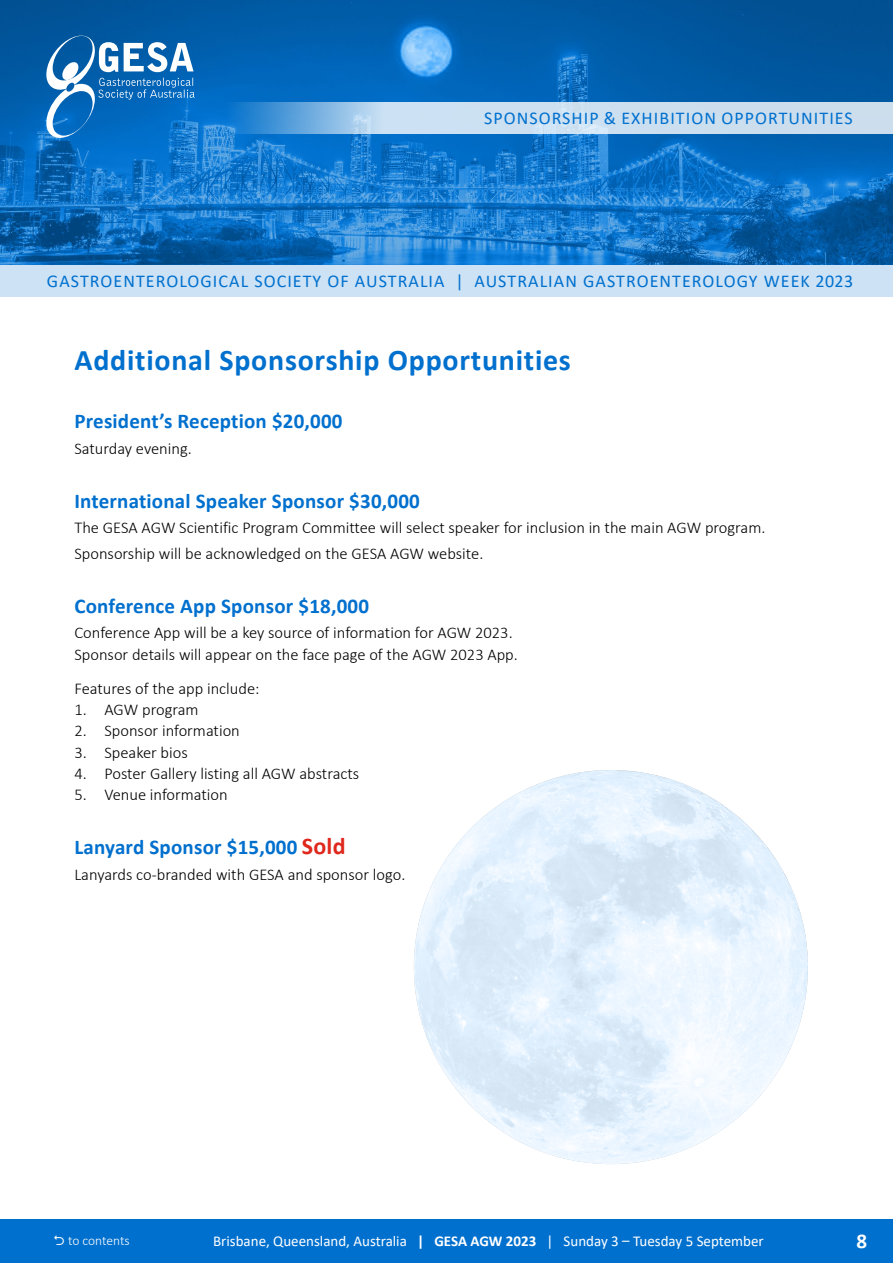
<style>
.page{position:relative;width:893px;height:1263px;background:#fff}
.page>*{position:absolute;margin:0;border:0;box-sizing:border-box;transform-origin:0 0}
.t1{font:700 30px "Calibri";letter-spacing:.025em;color:#0070ce}
.t2{font:700 21px "Calibri";letter-spacing:.01em;color:#0070ce}
.t3{font:700 21px "Calibri";color:#fff}
.t4{font:18px "Calibri";letter-spacing:.06em;color:#0070ce}
.t5{font:300 16.5px/25.5px "Calibri";color:#000}
.t6{font:15px "Calibri";color:#fff}
.t7{font:300 13.5px "Calibri";letter-spacing:-.01em;color:#fff}
.s1{font-size:24px;color:#df271c}
.s2{font-weight:700}
</style>
<div class="page">
<img style="left:0;top:0;width:893px;height:265px">
<div style="left:0;top:1220px;width:893px;height:43px;background:#0070ce"></div>
<svg style="left:46px;top:36px;width:149px;height:102px"></svg>
<div style="left:0;top:265px;width:893px;height:32px;background:#cde2f5"></div>
<svg style="left:213px;top:102px;width:680px;height:32px;background:#b0d0eb"></svg>
<img style="left:414px;top:770px;width:394px;height:394px;border-radius:197px">
<p class="t4" style="left:484px;top:105px;width:370px">SPONSORSHIP &amp; EXHIBITION OPPORTUNITIES</p>
<p class="t4" style="left:47px;top:269px;width:808px">GASTROENTEROLOGICAL SOCIETY OF AUSTRALIA | AUSTRALIAN GASTROENTEROLOGY WEEK 2023</p>
<h1 class="t1" style="left:74px;top:339px;width:498px">Additional Sponsorship Opportunities</h1>
<p class="t2" style="left:74px;top:406px;width:270px">President’s Reception $20,000</p>
<p class="t5" style="left:74px;top:435px;width:119px">Saturday evening.</p>
<p class="t2" style="left:74px;top:486px;width:347px">International Speaker Sponsor $30,000</p>
<p class="t5" style="left:74px;top:515px;width:693px">The GESA AGW Scientific Program Committee will select speaker for inclusion in the main AGW program.<br>Sponsorship will be acknowledged on the GESA AGW website.</p>
<p class="t2" style="left:74px;top:591px;width:296px">Conference App Sponsor $18,000</p>
<p class="t5" style="left:74px;top:622px;width:445px;line-height:21.3px">Conference App will be a key source of information for AGW 2023.<br>Sponsor details will appear on the face page of the AGW 2023 App.</p>
<p class="t5" style="left:74px;top:675px;width:187px">Features of the app include:</p>
<p class="t5" style="left:74px;top:696px;width:126px">1. AGW program</p>
<p class="t5" style="left:74px;top:718px;width:167px">2. Sponsor information</p>
<p class="t5" style="left:74px;top:739px;width:115px">3. Speaker bios</p>
<p class="t5" style="left:74px;top:760px;width:286px">4. Poster Gallery listing all AGW abstracts</p>
<p class="t5" style="left:74px;top:782px;width:155px">5. Venue information</p>
<p class="t2" style="left:74px;top:832px;width:273px">Lanyard Sponsor $15,000 <span class="s1">Sold</span></p>
<p class="t5" style="left:74px;top:861px;width:332px">Lanyards co-branded with GESA and sponsor logo.</p>
<p class="t7" style="left:68px;top:1232px;width:63px">to contents</p>
<p class="t6" style="left:213px;top:1230px;width:552px">Brisbane, Queensland, Australia <span class="s2">| GESA AGW 2023</span> | Sunday 3 – Tuesday 5 September</p>
<p class="t3" style="left:856px;top:1226px;width:12px">8</p>
</div>
